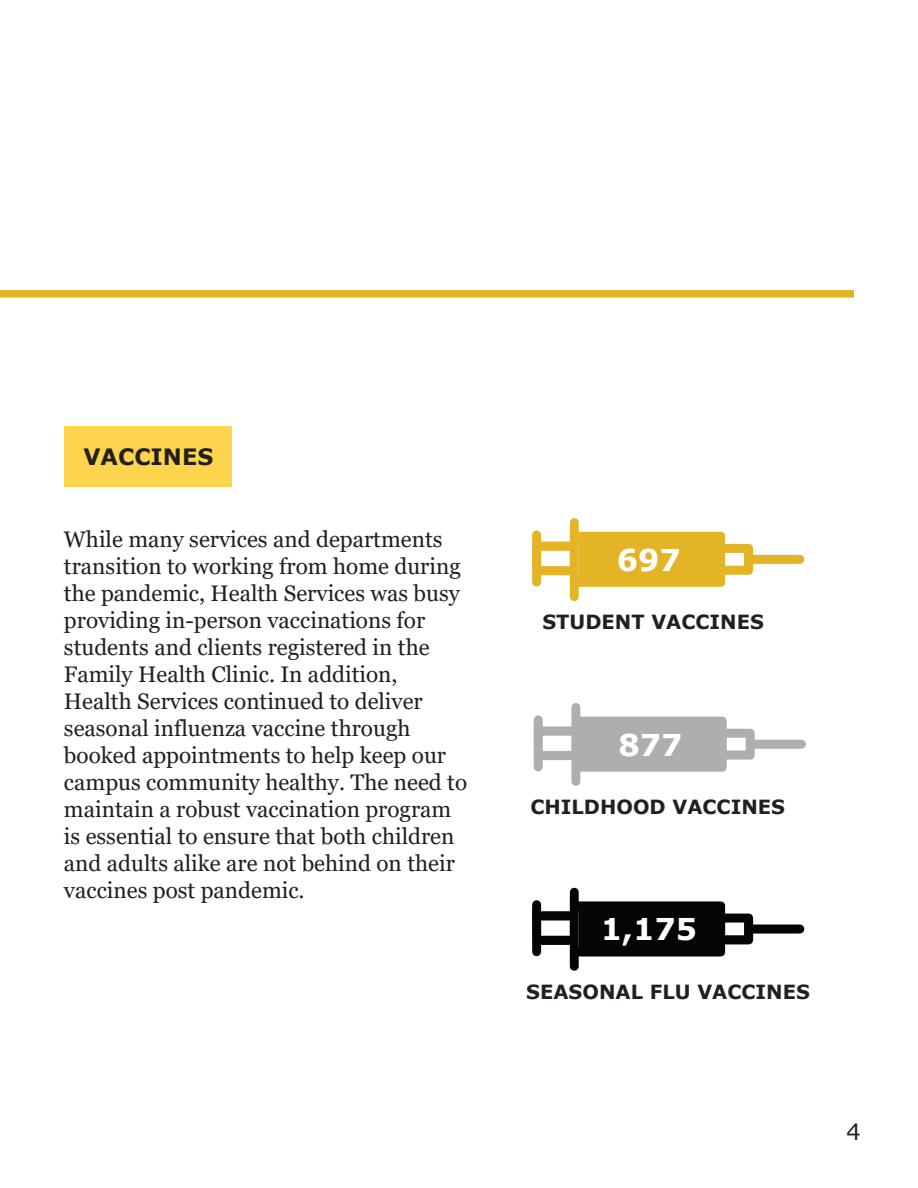
<style>
.page{position:relative;width:918px;height:1188px;background:#fff}
.page>*{position:absolute;margin:0;border:0;box-sizing:border-box;transform-origin:0 0}
.t1{font:700 30px "Verdana";color:#fff}
.t2{font:22.5px/27px "Georgia";color:#231f20}
.t3{font:700 22.5px "Verdana";color:#231f20}
.t4{font:22.5px "Verdana";color:#231f20}
.t5{font:700 19.5px "Verdana";color:#231f20}
</style>
<div class="page">
<div style="left:64px;top:426px;width:167px;height:60px;background:#fdd54d"></div>
<div style="left:0;top:290px;width:854px;height:8px;background:#e4b427"></div>
<svg style="left:532px;top:518px;width:272px;height:83px"></svg>
<div style="left:579px;top:538px;width:140px;height:46px;background:#e4b427"></div>
<svg style="left:534px;top:703px;width:272px;height:83px"></svg>
<div style="left:580px;top:723px;width:141px;height:46px;background:#aeaeae"></div>
<svg style="left:532px;top:888px;width:272px;height:83px"></svg>
<div style="left:579px;top:908px;width:140px;height:45px;background:#050504"></div>
<p class="t3" style="left:83px;top:441px;width:131px">VACCINES</p>
<p class="t2" style="left:64px;top:526px;width:405px">While many services and departments transition to working from home during the pandemic, Health Services was busy providing in-person vaccinations for students and clients registered in the Family Health Clinic. In addition, Health Services continued to deliver seasonal influenza vaccine through booked appointments to help keep our campus community healthy. The need to maintain a robust vaccination program is essential to ensure that both children and adults alike are not behind on their vaccines post pandemic.</p>
<h1 class="t1" style="left:617px;top:539px;width:65px">697</h1>
<p class="t5" style="left:542px;top:608px;width:223px">STUDENT VACCINES</p>
<h1 class="t1" style="left:619px;top:723px;width:65px">877</h1>
<p class="t5" style="left:530px;top:793px;width:256px">CHILDHOOD VACCINES</p>
<h1 class="t1" style="left:601px;top:908px;width:98px">1,175</h1>
<p class="t5" style="left:526px;top:978px;width:285px">SEASONAL FLU VACCINES</p>
<p class="t4" style="left:847px;top:1116px;width:16px">4</p>
</div>
